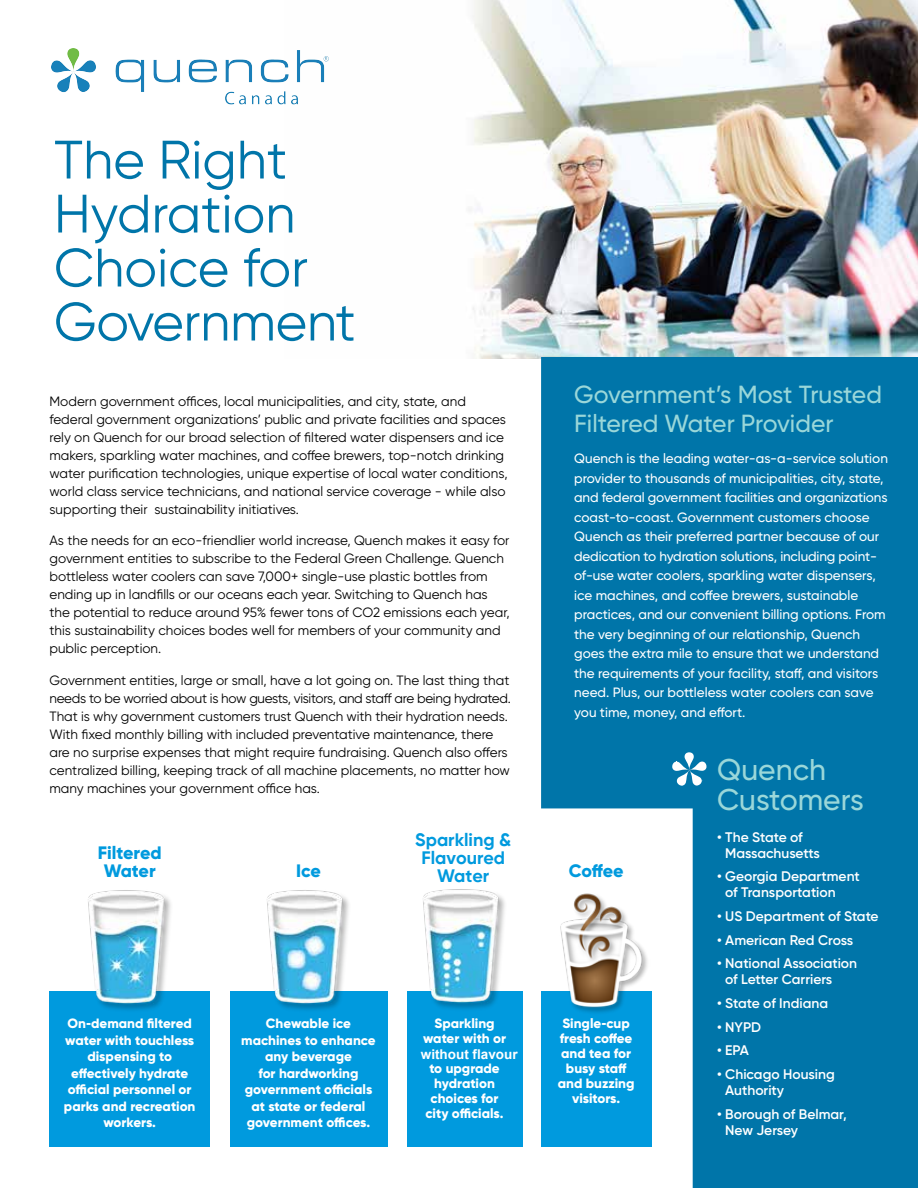
<style>
.page{position:relative;width:918px;height:1188px;background:#fff}
.page>*{position:absolute;margin:0;border:0;box-sizing:border-box;transform-origin:0 0}
.t1{font:54px/54px "Gilroy";color:#0075a9}
.t2{font:500 30px/30px "Gilroy";color:#9ad7d9}
.t3{font:500 24.75px/28.5px "Gilroy";color:#9ad7d9}
.t4{font:700 18px/18px "Gilroy";color:#009ade;text-align:center}
.t5{font:800 18px/18px "Gilroy";letter-spacing:-.005em;color:#009ade;text-align:center}
.t6{font:600 13.8px/16px "Gilroy";color:#fff}
.t7{font:13.5px/18px "Gilroy";color:#000}
.t8{font:500 13.5px/19.5px "Gilroy";color:#fff}
.t9{font:800 13.5px/16.5px "Gilroy";color:#fff;text-align:center}
.t10{font:700 13.5px "Arial";color:#fff}
</style>
<div class="page">
<img style="left:469px;top:0;width:449px;height:359px">
<svg style="left:541px;top:357px;width:377px;height:831px;background:#1b83b2"></svg>
<div style="left:230px;top:992px;width:157px;height:155px;background:#009ade"></div>
<img style="left:263px;top:890px;width:91px;height:120px">
<div style="left:50px;top:992px;width:160px;height:156px;background:#009ade"></div>
<img style="left:84px;top:890px;width:91px;height:120px">
<div style="left:407px;top:992px;width:115px;height:156px;background:#009ade"></div>
<img style="left:419px;top:889px;width:91px;height:120px">
<div style="left:541px;top:992px;width:111px;height:156px;background:#009ade"></div>
<img style="left:557px;top:889px;width:94px;height:124px">
<svg style="left:672px;top:752px;width:35px;height:35px"></svg>
<img style="left:52px;top:48px;width:277px;height:57px">
<h1 class="t1" style="left:54px;top:132px;width:303px">The Right<br>Hydration<br>Choice for<br>Government</h1>
<p class="t7" style="left:50px;top:392px;width:460px">Modern government offices, local municipalities, and city, state, and federal government organizations’ public and private facilities and spaces rely on Quench for our broad selection of filtered water dispensers and ice makers, sparkling water machines, and coffee brewers, top-notch drinking water purification technologies, unique expertise of local water conditions, world class service technicians, and national service coverage - while also supporting their sustainability initiatives.</p>
<p class="t7" style="left:50px;top:531px;width:462px">As the needs for an eco-friendlier world increase, Quench makes it easy for government entities to subscribe to the Federal Green Challenge. Quench bottleless water coolers can save 7,000+ single-use plastic bottles from ending up in landfills or our oceans each year. Switching to Quench has the potential to reduce around 95% fewer tons of CO2 emissions each year, this sustainability choices bodes well for members of your community and public perception.</p>
<p class="t7" style="left:50px;top:671px;width:463px">Government entities, large or small, have a lot going on. The last thing that needs to be worried about is how guests, visitors, and staff are being hydrated.<br>That is why government customers trust Quench with their hydration needs.<br>With fixed monthly billing with included preventative maintenance, there are no surprise expenses that might require fundraising. Quench also offers centralized billing, keeping track of all machine placements, no matter how many machines your government office has.</p>
<h3 class="t5" style="left:98px;top:843px;width:65px">Filtered<br>Water</h3>
<h3 class="t5" style="left:296px;top:861px;width:26px">Ice</h3>
<h3 class="t4" style="left:415px;top:830px;width:98px">Sparkling &amp;<br>Flavoured<br>Water</h3>
<p class="t9" style="left:64px;top:1015px;width:133px">On-demand filtered water with touchless dispensing to effectively hydrate official personnel or parks and recreation workers.</p>
<p class="t9" style="left:241px;top:1015px;width:136px">Chewable ice machines to enhance any beverage<br>for hardworking government officials at state or federal government offices.</p>
<p class="t9" style="left:423px;top:1016px;width:84px;line-height:15px">Sparkling water with or</p>
<p class="t10" style="left:421px;top:1044px;width:98px">without flavour</p>
<p class="t9" style="left:426px;top:1061px;width:80px;line-height:15px">to upgrade hydration choices for city officials.</p>
<h3 class="t3" style="left:574px;top:380px;width:309px">Government’s Most Trusted<br>Filtered Water Provider</h3>
<p class="t8" style="left:574px;top:449px;width:315px">Quench is the leading water-as-a-service solution provider to thousands of municipalities, city, state, and federal government facilities and organizations coast-to-coast. Government customers choose Quench as their preferred partner because of our dedication to hydration solutions, including point&shy;of-use water coolers, sparkling water dispensers, ice machines, and coffee brewers, sustainable practices, and our convenient billing options. From the very beginning of our relationship, Quench goes the extra mile to ensure that we understand the requirements of your facility, staff, and visitors need. Plus, our bottleless water coolers can save you time, money, and effort.</p>
<h2 class="t2" style="left:717px;top:754px;width:148px">Quench<br>Customers</h2>
<p class="t6" style="left:725px;top:829px;width:96px;line-height:16.5px;text-indent:-8px">• The State of<br>Massachusetts</p>
<p class="t6" style="left:725px;top:868px;width:136px;text-indent:-8px">• Georgia Department of Transportation</p>
<p class="t6" style="left:717px;top:908px;width:163px">• US Department of State</p>
<p class="t6" style="left:717px;top:932px;width:138px">• American Red Cross</p>
<p class="t6" style="left:725px;top:955px;width:133px;text-indent:-8px">• National Association of Letter Carriers</p>
<p class="t6" style="left:717px;top:995px;width:113px">• State of Indiana</p>
<p class="t6" style="left:717px;top:1019px;width:46px">• NYPD</p>
<p class="t6" style="left:717px;top:1042px;width:33px">• EPA</p>
<p class="t6" style="left:725px;top:1066px;width:111px;text-indent:-8px">• Chicago Housing<br>Authority</p>
<p class="t6" style="left:725px;top:1106px;width:123px;text-indent:-8px">• Borough of Belmar,<br>New Jersey</p>
<h3 class="t5" style="left:569px;top:861px;width:56px">Coffee</h3>
<p class="t9" style="left:558px;top:1016px;width:78px;line-height:15px">Single-cup fresh coffee and tea for busy staff and buzzing visitors.</p>
</div>
